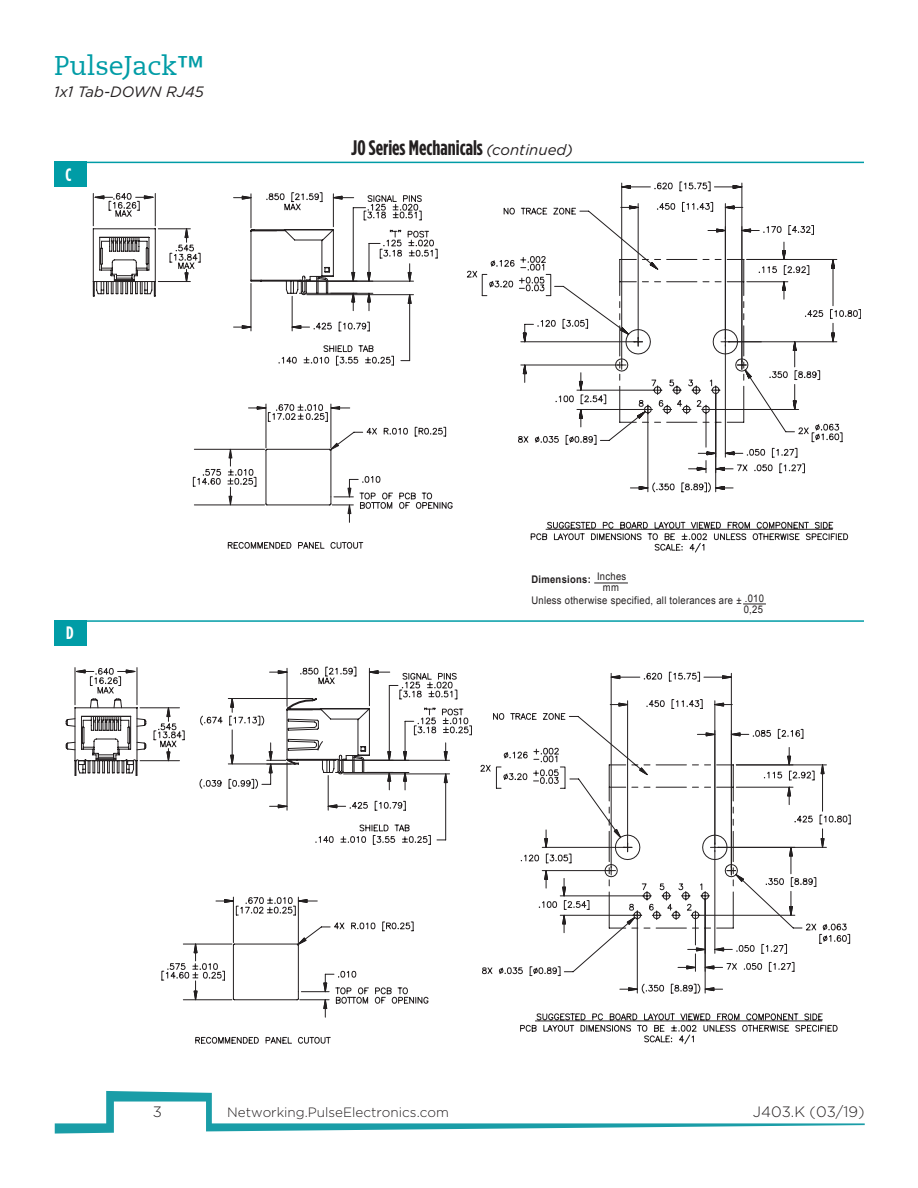
<style>
.page{position:relative;width:918px;height:1188px;background:#fff}
.page>*{position:absolute;margin:0;border:0;box-sizing:border-box;transform-origin:0 0}
.t1{font:27px "Caecilia LT";color:#009ca6}
.t2{font:700 21px "Gotham Condensed";color:#231f20}
.t3{font:700 18px "Gotham Condensed";color:#fff}
.t4{font:italic 15px "Gotham";color:#231f20}
.t5{font:300 15px "Gotham";color:#231f20}
.t6{font:300 13.5px "Gotham";color:#231f20}
.t7{font:10.5px "Arial";letter-spacing:.03em;color:#231f20;scale:.9 1}
.t8{font:700 10.5px "Arial";letter-spacing:.03em;color:#231f20;scale:.9 1}
.s1{font-family:"Gotham";font-weight:400;font-style:italic;font-size:15px}
</style>
<div class="page">
<svg style="left:55px;top:1091px;width:810px;height:43px"></svg>
<svg style="left:621px;top:182px;width:193px;height:74px"></svg>
<svg style="left:518px;top:256px;width:325px;height:296px"></svg>
<svg style="left:227px;top:426px;width:226px;height:123px"></svg>
<svg style="left:192px;top:407px;width:189px;height:99px"></svg>
<svg style="left:92px;top:193px;width:109px;height:104px"></svg>
<svg style="left:250px;top:192px;width:462px;height:215px"></svg>
<div style="left:54px;top:162px;width:32px;height:25px;background:#009ca6"></div>
<hr style="left:56px;top:162px;width:808px;height:1px;background:#009ca6">
<div style="left:54px;top:620px;width:32px;height:26px;background:#009ca6"></div>
<hr style="left:56px;top:620px;width:808px;height:2px;background:#009ca6">
<hr style="left:594px;top:583px;width:34px;height:1px;background:#231f20">
<svg style="left:743px;top:604px;width:23px;height:1px"></svg>
<svg style="left:183px;top:972px;width:246px;height:72px"></svg>
<svg style="left:65px;top:718px;width:291px;height:282px"></svg>
<svg style="left:73px;top:668px;width:213px;height:177px"></svg>
<svg style="left:199px;top:668px;width:87px;height:173px"></svg>
<svg style="left:286px;top:667px;width:414px;height:305px"></svg>
<svg style="left:482px;top:673px;width:322px;height:75px"></svg>
<svg style="left:479px;top:748px;width:371px;height:297px"></svg>
<h1 class="t1" style="left:54px;top:50px;width:151px">PulseJack™</h1>
<h3 class="t4" style="left:54px;top:82px;width:151px">1x1 Tab-DOWN RJ45</h3>
<p class="t3" style="left:66px;top:164px;width:8px">C</p>
<p class="t2" style="left:351px;top:135px;width:223px">J0 Series Mechanicals <span class="s1">(continued)</span></p>
<p class="t3" style="left:66px;top:622px;width:9px">D</p>
<p class="t8" style="left:531px;top:572px;width:107px">Dimensions: <sup>Inches</sup></p>
<p class="t7" style="left:603px;top:581px;width:19px">mm</p>
<p class="t7" style="left:531px;top:593px;width:260px">Unless otherwise specified, all tolerances are ± .010</p>
<p class="t7" style="left:744px;top:603px;width:23px">0,25</p>
<h3 class="t5" style="left:153px;top:1103px;width:11px">3</h3>
<h3 class="t5" style="left:753px;top:1103px;width:113px">J403.K (03/19)</h3>
<p class="t6" style="left:227px;top:1104px;width:223px">Networking.PulseElectronics.com</p>
</div>
